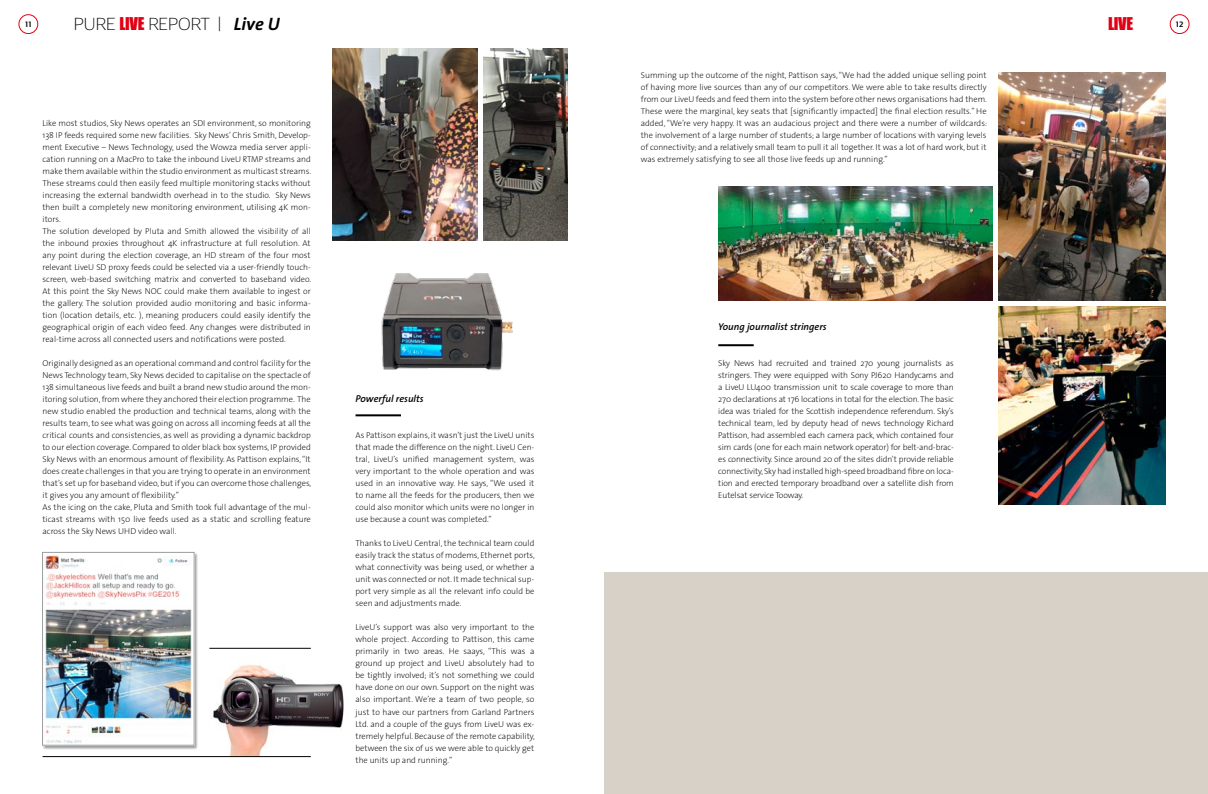
<style>
.page{position:relative;width:1208px;height:794px;background:#fff}
.page>*{position:absolute;margin:0;border:0;box-sizing:border-box;transform-origin:0 0}
.t1{font:200 18px "Maya Samuels Pro";color:#000}
.t2{font:16.2px "Impact";color:#e20015}
.t3{font:italic 600 10px "The Sans";color:#000}
.t4{font:200 8.5px/12px "The Sans";color:#000;text-align:justify}
.t5{font:8px "Maya Samuels Pro";color:#000}
.s1{font-family:"Impact";font-weight:400;font-size:16.2px;color:#e20015}
.s2{font-family:"The Sans";font-weight:700;font-style:italic}
</style>
<div class="page">
<div style="left:18px;top:14px;width:20px;height:20px;border:1px solid #e20015;border-radius:50%"></div>
<div style="left:1169px;top:14px;width:20px;height:20px;border:1px solid #e20015;border-radius:50%"></div>
<img style="left:213px;top:664px;width:131px;height:92px">
<div style="left:604px;top:573px;width:604px;height:221px;background:#d8d1c8"></div>
<img style="left:332px;top:48px;width:146px;height:192px">
<img style="left:483px;top:48px;width:84px;height:192px">
<img style="left:381px;top:273px;width:132px;height:98px">
<div style="left:42px;top:552px;width:157px;height:197px;background:#000;opacity:.4"></div>
<img style="left:44px;top:554px;width:148px;height:189px">
<div style="left:42px;top:552px;width:152px;height:193px;border:1px solid #9b9d9f"></div>
<img style="left:718px;top:186px;width:274px;height:114px">
<img style="left:998px;top:306px;width:167px;height:198px">
<img style="left:998px;top:72px;width:167px;height:228px">
<hr style="left:355px;top:414px;width:46px;height:2px;background:#000">
<hr style="left:718px;top:344px;width:35px;height:2px;background:#000">
<hr style="left:43px;top:756px;width:268px;height:1px;background:#000">
<hr style="left:209px;top:648px;width:102px;height:1px;background:#000">
<h1 class="t1" style="left:74px;top:14px;width:207px">PURE <span class="s1">LIVE</span> REPORT | <span class="s2">Live U</span></h1>
<h2 class="t2" style="left:1108px;top:11px;width:27px">LIVE</h2>
<p class="t5" style="left:25px;top:19px;width:8px">11</p>
<p class="t5" style="left:1176px;top:19px;width:9px">12</p>
<p class="t4" style="left:43px;top:117px;width:270px;text-align:left">Like most studios, Sky News operates an SDI environment, so monitoring 138 IP feeds required some new facilities. Sky News’ Chris Smith, Develop&shy;ment Executive – News Technology, used the Wowza media server appli&shy;cation running on a MacPro to take the inbound LiveU RTMP streams and make them available within the studio environment as multicast streams.<br>These streams could then easily feed multiple monitoring stacks without increasing the external bandwidth overhead in to the studio. Sky News then built a completely new monitoring environment, utilising 4K mon&shy;itors.<br>The solution developed by Pluta and Smith allowed the visibility of all the inbound proxies throughout 4K infrastructure at full resolution. At any point during the election coverage, an HD stream of the four most relevant LiveU SD proxy feeds could be selected via a user-friendly touch&shy;screen, web-based switching matrix and converted to baseband video.<br>At this point the Sky News NOC could make them available to ingest or the gallery. The solution provided audio monitoring and basic informa&shy;tion (location details, etc. ), meaning producers could easily identify the geographical origin of each video feed. Any changes were distributed in real-time across all connected users and notifications were posted.</p>
<p class="t4" style="left:43px;top:357px;width:270px;text-align:left">Originally designed as an operational command and control facility for the News Technology team, Sky News decided to capitalise on the spectacle of 138 simultaneous live feeds and built a brand new studio around the mon&shy;itoring solution, from where they anchored their election programme. The new studio enabled the production and technical teams, along with the results team, to see what was going on across all incoming feeds at all the critical counts and consistencies, as well as providing a dynamic backdrop to our election coverage. Compared to older black box systems, IP provided Sky News with an enormous amount of flexibility. As Pattison explains, “It does create challenges in that you are trying to operate in an environment that’s set up for baseband video, but if you can overcome those challenges, it gives you any amount of flexibility.”<br>As the icing on the cake, Pluta and Smith took full advantage of the mul&shy;ticast streams with 150 live feeds used as a static and scrolling feature across the Sky News UHD video wall.</p>
<p class="t3" style="left:355px;top:390px;width:70px">Powerful results</p>
<p class="t4" style="left:355px;top:429px;width:180px">As Pattison explains, it wasn’t just the LiveU units that made the difference on the night. LiveU Cen&shy;tral, LiveU’s unified management system, was very important to the whole operation and was used in an innovative way. He says, “We used it to name all the feeds for the producers, then we could also monitor which units were no longer in use because a count was completed.”</p>
<p class="t4" style="left:355px;top:537px;width:181px">Thanks to LiveU Central, the technical team could easily track the status of modems, Ethernet ports, what connectivity was being used, or whether a unit was connected or not. It made technical sup&shy;port very simple as all the relevant info could be seen and adjustments made.</p>
<p class="t4" style="left:355px;top:621px;width:181px">LiveU’s support was also very important to the whole project. According to Pattison, this came primarily in two areas. He saays, “This was a ground up project and LiveU absolutely had to be tightly involved; it’s not something we could have done on our own. Support on the night was also important. We’re a team of two people, so just to have our partners from Garland Partners Ltd. and a couple of the guys from LiveU was ex&shy;tremely helpful. Because of the remote capability, between the six of us we were able to quickly get the units up and running.”</p>
<p class="t4" style="left:641px;top:69px;width:348px">Summing up the outcome of the night, Pattison says, “We had the added unique selling point of having more live sources than any of our competitors. We were able to take results directly from our LiveU feeds and feed them into the system before other news organisations had them.<br>These were the marginal, key seats that [significantly impacted] the final election results.” He added, “We’re very happy. It was an audacious project and there were a number of wildcards: the involvement of a large number of students; a large number of locations with varying levels of connectivity; and a relatively small team to pull it all together. It was a lot of hard work, but it was extremely satisfying to see all those live feeds up and running.”</p>
<p class="t3" style="left:718px;top:318px;width:110px">Young journalist stringers</p>
<p class="t4" style="left:718px;top:357px;width:237px">Sky News had recruited and trained 270 young journalists as stringers. They were equipped with Sony PJ620 Handycams and a LiveU LU400 transmission unit to scale coverage to more than 270 declarations at 176 locations in total for the election. The basic idea was trialed for the Scottish independence referendum. Sky’s technical team, led by deputy head of news technology Richard Pattison, had assembled each camera pack, which contained four sim cards (one for each main network operator) for belt-and-brac&shy;es connectivity. Since around 20 of the sites didn’t provide reliable connectivity, Sky had installed high-speed broadband fibre on loca&shy;tion and erected temporary broadband over a satellite dish from Eutelsat service Tooway.</p>
</div>
